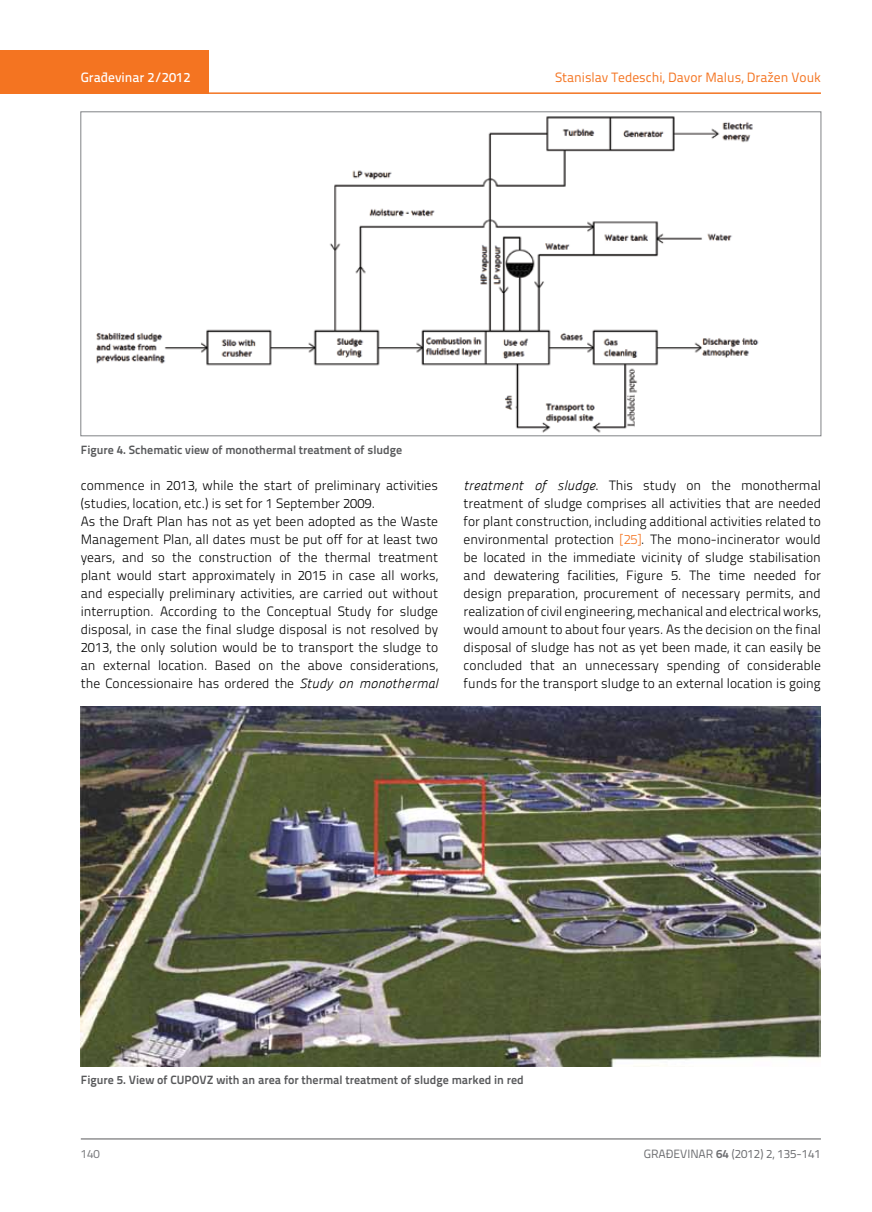
<style>
.page{position:relative;width:872px;height:1212px;background:#fff}
.page>*{position:absolute;margin:0;border:0;box-sizing:border-box;transform-origin:0 0}
.t1{font:300 13.5px/18px "Titillium Text 22 L";color:#000}
.t2{font:13.5px "Titillium Text 22 L";color:#f47421}
.t3{font:500 13.5px "Titillium Text 22 L";color:#fff}
.t4{font:700 12px "Titillium Text 22 L";color:#58595b}
.t5{font:12px "Titillium Text 22 L";color:#6d6e71}
.t6{font:12px "Titillium Text 22 L";color:#797a7d}
.s1{font-family:"Panefresco 250 wt";font-weight:400;font-style:italic}
.s2{color:#f47421}
.s3{font-weight:700}
</style>
<div class="page">
<div style="left:0;top:50px;width:208px;height:44px;background:#f47421"></div>
<hr style="left:0;top:92px;width:821px;height:2px;background:#f47421">
<hr style="left:81px;top:1139px;width:740px;height:1px;background:#58595b">
<img style="left:96px;top:116px;width:663px;height:317px">
<img style="left:81px;top:706px;width:740px;height:360px">
<p class="t3" style="left:81px;top:67px;width:111px">Građevinar 2/2012</p>
<p class="t4" style="left:81px;top:440px;width:323px">Figure 4. Schematic view of monothermal treatment of sludge</p>
<p class="t2" style="left:555px;top:68px;width:267px">Stanislav Tedeschi, Davor Malus, Dražen Vouk</p>
<p class="t1" style="left:81px;top:475px;width:359px">commence in 2013, while the start of preliminary activities (studies, location, etc.) is set for 1 September 2009.<br>As the Draft Plan has not as yet been adopted as the Waste Management Plan, all dates must be put off for at least two years, and so the construction of the thermal treatment plant would start approximately in 2015 in case all works, and especially preliminary activities, are carried out without interruption. According to the Conceptual Study for sludge disposal, in case the final sludge disposal is not resolved by 2013, the only solution would be to transport the sludge to an external location. Based on the above considerations, the Concessionaire has ordered the <span class="s1">Study on monothermal</span></p>
<p class="t1" style="left:463px;top:475px;width:359px;text-align:justify"><span class="s1">treatment of sludge</span>. This study on the monothermal treatment of sludge comprises all activities that are needed for plant construction, including additional activities related to environmental protection <span class="s2">[25]</span>. The mono-incinerator would be located in the immediate vicinity of sludge stabilisation and dewatering facilities, Figure 5. The time needed for design preparation, procurement of necessary permits, and realization of civil engineering, mechanical and electrical works, would amount to about four years. As the decision on the final disposal of sludge has not as yet been made, it can easily be concluded that an unnecessary spending of considerable funds for the transport sludge to an external location is going</p>
<p class="t4" style="left:81px;top:1071px;width:444px">Figure 5. View of CUPOVZ with an area for thermal treatment of sludge marked in red</p>
<p class="t6" style="left:81px;top:1144px;width:21px">140</p>
<p class="t5" style="left:643px;top:1144px;width:179px">GRAĐEVINAR <span class="s3">64</span> (2012) 2, 135-141</p>
</div>
